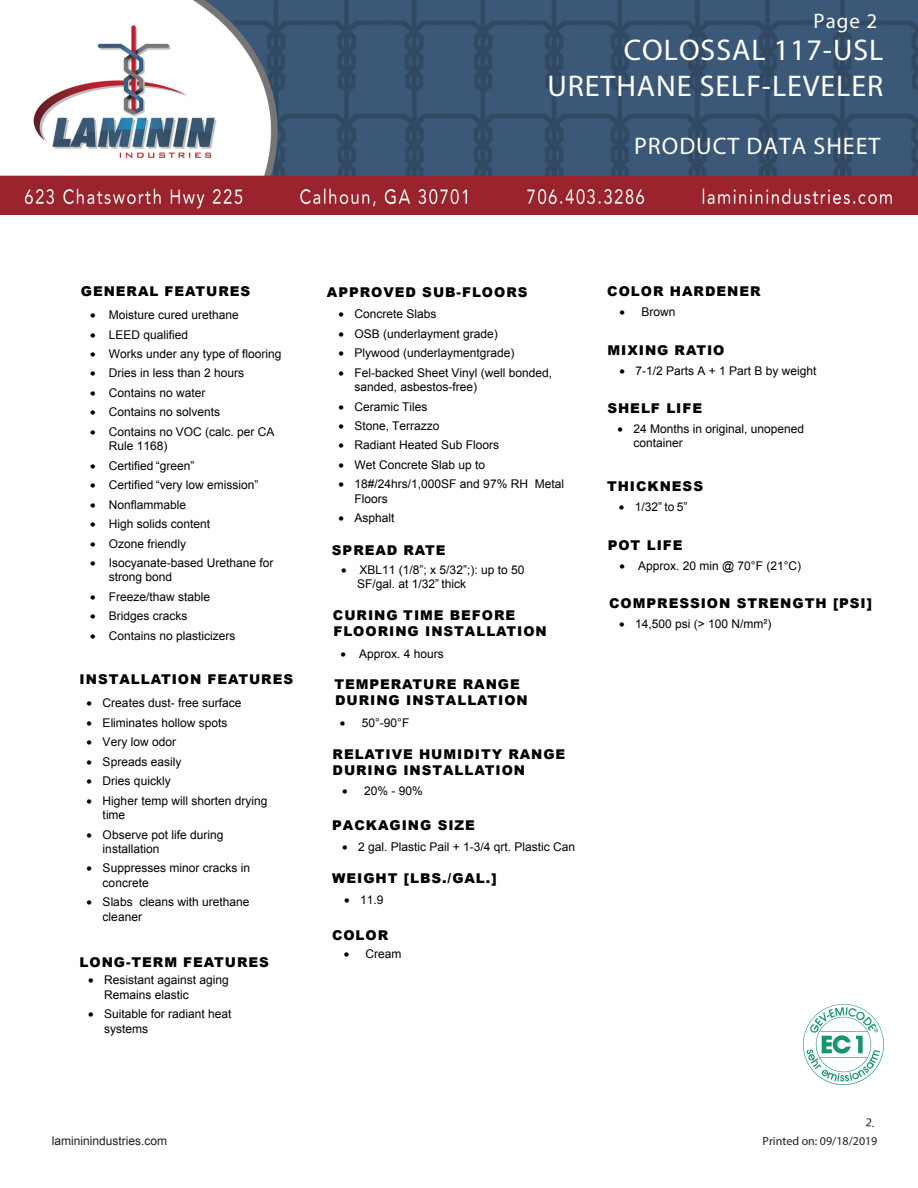
<style>
.page{position:relative;width:918px;height:1188px;background:#fff}
.page>*{position:absolute;margin:0;border:0;box-sizing:border-box;transform-origin:0 0}
.t1{font:30px/36px "Myriad Pro";letter-spacing:.03em;color:#fff;text-align:right}
.t2{font:24px "Myriad Pro";letter-spacing:.04em;color:#fff}
.t3{font:21px "Myriad Pro";color:#fff}
.t4{font:900 13.5px/16.2px "Arial";letter-spacing:.07em;color:#000}
.t5{font:12px/14.4px "Arial";color:#000}
.t6{font:12px "Arial";color:#221e1f}
.t7{font:12px "Myriad Pro";color:#231f20}
</style>
<div class="page">
<img style="left:804px;top:1005px;width:79px;height:79px">
<img style="left:0;top:0;width:918px;height:215px">
<h3 class="t3" style="left:814px;top:8px;width:65px">Page 2</h3>
<h1 class="t1" style="left:547px;top:32px;width:337px">COLOSSAL 117-USL<br>URETHANE SELF-LEVELER</h1>
<h2 class="t2" style="left:634px;top:131px;width:248px">PRODUCT DATA SHEET</h2>
<p class="t4" style="left:81px;top:283px;width:171px">GENERAL FEATURES</p>
<p class="t5" style="left:90px;top:308px;width:150px">• Moisture cured urethane</p>
<p class="t5" style="left:90px;top:328px;width:99px">• LEED qualified</p>
<p class="t5" style="left:90px;top:347px;width:193px">• Works under any type of flooring</p>
<p class="t5" style="left:90px;top:366px;width:155px">• Dries in less than 2 hours</p>
<p class="t5" style="left:90px;top:386px;width:117px">• Contains no water</p>
<p class="t5" style="left:90px;top:405px;width:131px">• Contains no solvents</p>
<p class="t5" style="left:109px;top:424px;width:167px;text-indent:-19px">• Contains no VOC (calc. per CA<br>Rule 1168)</p>
<p class="t5" style="left:90px;top:458px;width:106px">• Certified “green”</p>
<p class="t5" style="left:90px;top:478px;width:170px">• Certified “very low emission”</p>
<p class="t5" style="left:90px;top:497px;width:97px">• Nonflammable</p>
<p class="t5" style="left:90px;top:517px;width:121px">• High solids content</p>
<p class="t5" style="left:90px;top:536px;width:97px">• Ozone friendly</p>
<p class="t5" style="left:109px;top:556px;width:166px;text-indent:-19px">• Isocyanate-based Urethane for strong bond</p>
<p class="t5" style="left:90px;top:590px;width:121px">• Freeze/thaw stable</p>
<p class="t5" style="left:90px;top:609px;width:99px">• Bridges cracks</p>
<p class="t5" style="left:90px;top:629px;width:147px">• Contains no plasticizers</p>
<p class="t4" style="left:80px;top:671px;width:215px">INSTALLATION FEATURES</p>
<p class="t5" style="left:87px;top:696px;width:156px">• Creates dust- free surface</p>
<p class="t5" style="left:87px;top:716px;width:142px">• Eliminates hollow spots</p>
<p class="t5" style="left:87px;top:735px;width:91px">• Very low odor</p>
<p class="t5" style="left:87px;top:755px;width:96px">• Spreads easily</p>
<p class="t5" style="left:87px;top:774px;width:86px">• Dries quickly</p>
<p class="t5" style="left:103px;top:793px;width:166px;text-indent:-16px">• Higher temp will shorten drying time</p>
<p class="t5" style="left:103px;top:827px;width:122px;text-indent:-16px">• Observe pot life during installation</p>
<p class="t5" style="left:103px;top:861px;width:149px;text-indent:-16px">• Suppresses minor cracks in concrete</p>
<p class="t5" style="left:103px;top:895px;width:148px;text-indent:-16px">• Slabs cleans with urethane cleaner</p>
<p class="t4" style="left:80px;top:953px;width:191px">LONG-TERM FEATURES</p>
<p class="t5" style="left:104px;top:973px;width:126px;text-indent:-16px">• Resistant against aging<br>Remains elastic</p>
<p class="t5" style="left:104px;top:1007px;width:129px;text-indent:-16px">• Suitable for radiant heat systems</p>
<p class="t4" style="left:327px;top:284px;width:202px">APPROVED SUB-FLOORS</p>
<p class="t5" style="left:339px;top:307px;width:100px">• Concrete Slabs</p>
<p class="t5" style="left:339px;top:327px;width:161px">• OSB (underlayment grade)</p>
<p class="t5" style="left:339px;top:346px;width:178px">• Plywood (underlaymentgrade)</p>
<p class="t5" style="left:355px;top:365px;width:199px;text-indent:-16px">• Fel-backed Sheet Vinyl (well bonded, sanded, asbestos-free)</p>
<p class="t5" style="left:339px;top:399px;width:90px">• Ceramic Tiles</p>
<p class="t5" style="left:339px;top:419px;width:102px">• Stone, Terrazzo</p>
<p class="t5" style="left:339px;top:438px;width:162px">• Radiant Heated Sub Floors</p>
<p class="t5" style="left:339px;top:458px;width:148px">• Wet Concrete Slab up to</p>
<p class="t5" style="left:355px;top:477px;width:211px;text-indent:-16px">• 18#/24hrs/1,000SF and 97% RH Metal<br>Floors</p>
<p class="t5" style="left:339px;top:511px;width:58px">• Asphalt</p>
<p class="t4" style="left:332px;top:541px;width:115px">SPREAD RATE</p>
<p class="t5" style="left:357px;top:563px;width:169px;text-indent:-16px">• XBL11 (1/8”; x 5/32”;): up to 50<br>SF/gal. at 1/32” thick</p>
<p class="t4" style="left:333px;top:607px;width:215px">CURING TIME BEFORE<br>FLOORING INSTALLATION</p>
<p class="t5" style="left:341px;top:647px;width:105px">• Approx. 4 hours</p>
<p class="t4" style="left:334px;top:675px;width:195px">TEMPERATURE RANGE<br>DURING INSTALLATION</p>
<p class="t5" style="left:340px;top:715px;width:71px">• 50°-90°F</p>
<p class="t4" style="left:333px;top:746px;width:234px">RELATIVE HUMIDITY RANGE<br>DURING INSTALLATION</p>
<p class="t5" style="left:342px;top:784px;width:82px">• 20% - 90%</p>
<p class="t4" style="left:332px;top:816px;width:144px">PACKAGING SIZE</p>
<p class="t5" style="left:342px;top:839px;width:235px">• 2 gal. Plastic Pail + 1-3/4 qrt. Plastic Can</p>
<p class="t4" style="left:332px;top:870px;width:166px">WEIGHT [LBS./GAL.]</p>
<p class="t5" style="left:344px;top:893px;width:41px">• 11.9</p>
<p class="t4" style="left:332px;top:927px;width:58px">COLOR</p>
<p class="t5" style="left:344px;top:947px;width:59px">• Cream</p>
<p class="t4" style="left:607px;top:283px;width:155px">COLOR HARDENER</p>
<p class="t5" style="left:620px;top:305px;width:57px">• Brown</p>
<p class="t4" style="left:608px;top:342px;width:118px">MIXING RATIO</p>
<p class="t5" style="left:619px;top:363px;width:199px">• 7-1/2 Parts A + 1 Part B by weight</p>
<p class="t4" style="left:607px;top:400px;width:96px">SHELF LIFE</p>
<p class="t5" style="left:634px;top:422px;width:172px;text-indent:-16px">• 24 Months in original, unopened container</p>
<p class="t4" style="left:607px;top:478px;width:98px">THICKNESS</p>
<p class="t5" style="left:619px;top:500px;width:70px">• 1/32” to 5”</p>
<p class="t4" style="left:608px;top:537px;width:76px">POT LIFE</p>
<p class="t5" style="left:620px;top:559px;width:183px">• Approx. 20 min @ 70°F (21°C)</p>
<p class="t4" style="left:609px;top:595px;width:264px">COMPRESSION STRENGTH [PSI]</p>
<p class="t5" style="left:619px;top:617px;width:154px">• 14,500 psi (&gt; 100 N/mm²)</p>
<p class="t6" style="left:52px;top:1133px;width:117px">lamininindustries.com</p>
<p class="t7" style="left:763px;top:1133px;width:116px">Printed on: 09/18/2019</p>
</div>
